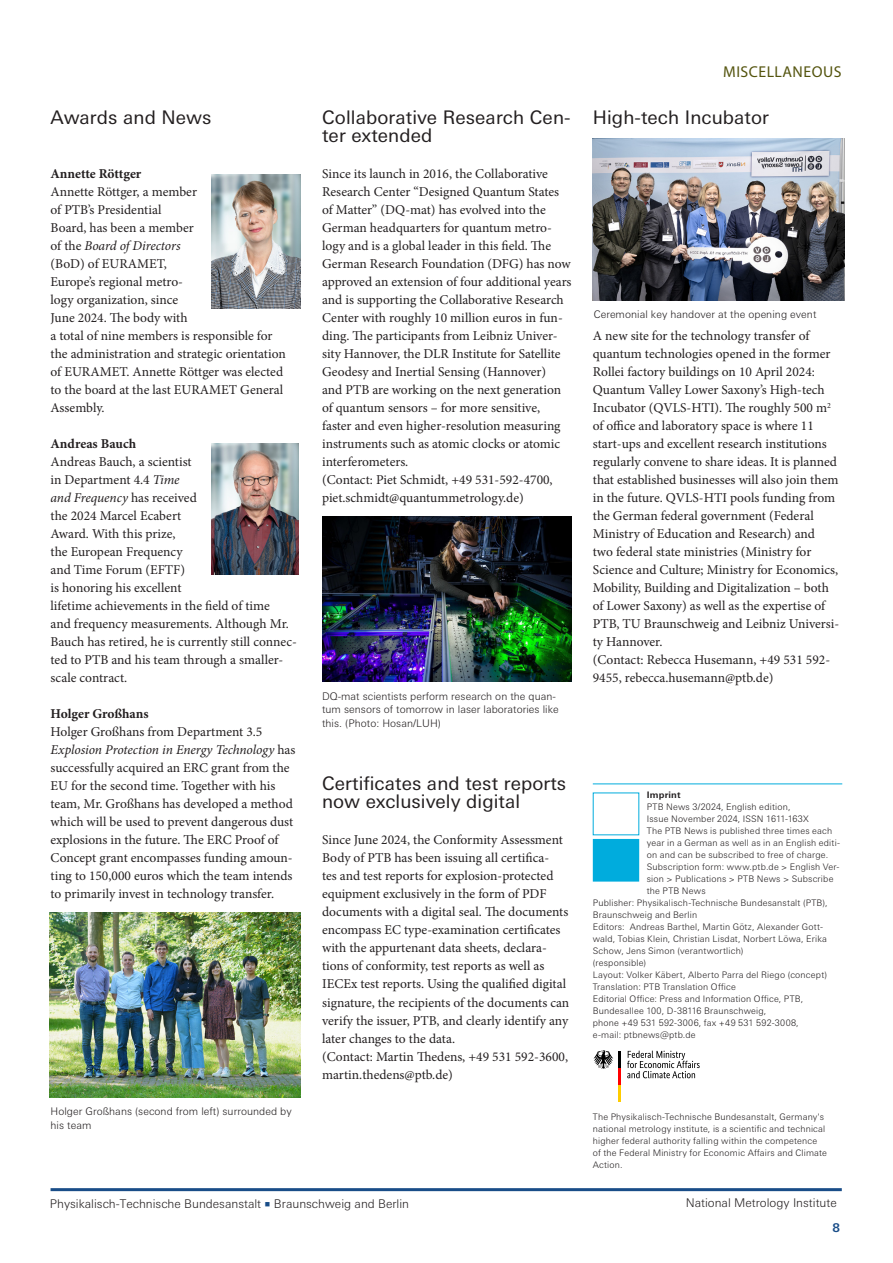
<style>
.page{position:relative;width:893px;height:1263px;background:#fff}
.page>*{position:absolute;margin:0;border:0;box-sizing:border-box;transform-origin:0 0}
.Verschiedenes-Überschrift-PTBnews{font:18.75px/18px "Univers Next W1 G";letter-spacing:.005em;color:#231f20}
.t1{font:15.75px "Myriad Pro";letter-spacing:.03em;color:#54540e}
.Verschiedenes_Text-PTBnews{font:13.5px/18px "Minion Pro";color:#231f20}
.Verschiedenes-Überschrift-2-PTBnews{font:700 13.5px "Minion Pro";letter-spacing:-.005em;color:#231f20}
.t2{font:300 12px "Univers Next W1 G";color:#231f20}
.t3{font:700 12px "Univers Next W1 G";color:#194d88}
.t4{font:300 10.5px/13.5px "Univers Next W1 G";letter-spacing:.005em;color:#231f20}
.t5{font:300 9px/12px "Univers Next W1 G";letter-spacing:.02em;color:#231f20}
.t6{font:700 9px "Univers Next W1 G";letter-spacing:.02em;color:#231f20}
.s1{font-style:italic}
.s2{font-family:"Minion Pro";font-weight:400;font-size:15px;color:#194d88}
</style>
<div class="page">
<img style="left:211px;top:174px;width:89px;height:134px">
<img style="left:211px;top:444px;width:87px;height:131px">
<img style="left:50px;top:912px;width:251px;height:186px">
<img style="left:322px;top:516px;width:249px;height:165px">
<img style="left:593px;top:139px;width:251px;height:162px">
<hr style="left:593px;top:784px;width:249px;height:1px;background:#00acdd">
<div style="left:593px;top:839px;width:46px;height:42px;background:#00acdd"></div>
<svg style="left:592px;top:792px;width:48px;height:43px"></svg>
<svg style="left:627px;top:1050px;width:73px;height:28px"></svg>
<svg style="left:593px;top:1050px;width:20px;height:19px"></svg>
<hr style="left:618px;top:1051px;width:3px;height:17px;background:#000">
<hr style="left:618px;top:1068px;width:3px;height:17px;background:#f00">
<hr style="left:618px;top:1085px;width:3px;height:17px;background:#fc0">
<hr style="left:51px;top:1188px;width:791px;height:3px;background:#194d88">
<h1 class="Verschiedenes-Überschrift-PTBnews" style="left:51px;top:109px;width:162px">Awards and News</h1>
<p class="Verschiedenes-Überschrift-2-PTBnews" style="left:51px;top:165px;width:92px">Annette Röttger</p>
<p class="Verschiedenes_Text-PTBnews" style="left:51px;top:183px;width:237px">Annette Röttger, a member<br>of PTB’s Presidential<br>Board, has been a member<br>of the <span class="s1">Board of Directors<br></span>(BoD) of EURAMET,<br>Europe’s regional metro-<br>logy organization, since<br>June 2024. The body with<br>a total of nine members is responsible for the administration and strategic orientation of EURAMET. Annette Röttger was elected to the board at the last EURAMET General<br>Assembly.</p>
<p class="Verschiedenes-Überschrift-2-PTBnews" style="left:51px;top:435px;width:87px">Andreas Bauch</p>
<p class="Verschiedenes_Text-PTBnews" style="left:51px;top:453px;width:248px">Andreas Bauch, a scientist<br>in Department 4.4 <span class="s1">Time<br>and Frequency</span> has received<br>the 2024 Marcel Ecabert<br>Award. With this prize,<br>the European Frequency<br>and Time Forum (EFTF)<br>is honoring his excellent<br>lifetime achievements in the field of time<br>and frequency measurements. Although Mr.<br>Bauch has retired, he is currently still connec&shy;ted to PTB and his team through a smaller&shy;scale contract.</p>
<p class="Verschiedenes-Überschrift-2-PTBnews" style="left:51px;top:705px;width:100px">Holger Großhans</p>
<p class="Verschiedenes_Text-PTBnews" style="left:51px;top:723px;width:246px">Holger Großhans from Department 3.5<br><span class="s1">Explosion Protection in Energy Technology</span> has successfully acquired an ERC grant from the EU for the second time. Together with his team, Mr. Großhans has developed a method which will be used to prevent dangerous dust explosions in the future. The ERC Proof of Concept grant encompasses funding amoun&shy;ting to 150,000 euros which the team intends to primarily invest in technology transfer.</p>
<p class="t4" style="left:51px;top:1104px;width:243px">Holger Großhans (second from left) surrounded by his team</p>
<h1 class="Verschiedenes-Überschrift-PTBnews" style="left:322px;top:109px;width:250px">Collaborative Research Cen&shy;ter extended</h1>
<p class="Verschiedenes_Text-PTBnews" style="left:322px;top:165px;width:251px">Since its launch in 2016, the Collaborative Research Center “Designed Quantum States of Matter” (DQ-mat) has evolved into the German headquarters for quantum metro&shy;logy and is a global leader in this field. The German Research Foundation (DFG) has now approved an extension of four additional years and is supporting the Collaborative Research Center with roughly 10 million euros in fun&shy;ding. The participants from Leibniz Univer&shy;sity Hannover, the DLR Institute for Satellite Geodesy and Inertial Sensing (Hannover)<br>and PTB are working on the next generation of quantum sensors – for more sensitive, faster and even higher-resolution measuring instruments such as atomic clocks or atomic interferometers.</p>
<p class="Verschiedenes_Text-PTBnews" style="left:322px;top:471px;width:232px">(Contact: Piet Schmidt, +49 531-592-4700, piet.schmidt@quantummetrology.de)</p>
<p class="t4" style="left:322px;top:689px;width:238px">DQ-mat scientists perform research on the quan&shy;tum sensors of tomorrow in laser laboratories like this. (Photo: Hosan/LUH)</p>
<h1 class="Verschiedenes-Überschrift-PTBnews" style="left:322px;top:775px;width:246px">Certificates and test reports now exclusively digital</h1>
<p class="Verschiedenes_Text-PTBnews" style="left:322px;top:831px;width:249px">Since June 2024, the Conformity Assessment Body of PTB has been issuing all certifica-<br>tes and test reports for explosion-protected equipment exclusively in the form of PDF documents with a digital seal. The documents encompass EC type-examination certificates with the appurtenant data sheets, declara&shy;tions of conformity, test reports as well as IECEx test reports. Using the qualified digital signature, the recipients of the documents can verify the issuer, PTB, and clearly identify any later changes to the data.</p>
<p class="Verschiedenes_Text-PTBnews" style="left:322px;top:1047px;width:247px">(Contact: Martin Thedens, +49 531 592-3600, martin.thedens@ptb.de)</p>
<p class="t1" style="left:723px;top:62px;width:120px">MISCELLANEOUS</p>
<h1 class="Verschiedenes-Überschrift-PTBnews" style="left:593px;top:109px;width:178px">High-tech Incubator</h1>
<p class="t4" style="left:594px;top:308px;width:224px">Ceremonial key handover at the opening event</p>
<p class="Verschiedenes_Text-PTBnews" style="left:593px;top:327px;width:248px">A new site for the technology transfer of quantum technologies opened in the former Rollei factory buildings on 10 April 2024:<br>Quantum Valley Lower Saxony’s High-tech Incubator (QVLS-HTI). The roughly 500 m<sup>2 </sup>of office and laboratory space is where 11 start-ups and excellent research institutions regularly convene to share ideas. It is planned that established businesses will also join them in the future. QVLS-HTI pools funding from the German federal government (Federal Ministry of Education and Research) and<br>two federal state ministries (Ministry for Science and Culture; Ministry for Economics, Mobility, Building and Digitalization – both of Lower Saxony) as well as the expertise of PTB, TU Braunschweig and Leibniz Universi&shy;ty Hannover.</p>
<p class="Verschiedenes_Text-PTBnews" style="left:593px;top:651px;width:239px">(Contact: Rebecca Husemann, +49 531 592-<br>9455, rebecca.husemann@ptb.de)</p>
<p class="t6" style="left:647px;top:790px;width:35px">Imprint</p>
<p class="t5" style="left:647px;top:801px;width:145px">PTB News 3/2024, English edition,</p>
<p class="t5" style="left:647px;top:813px;width:164px">Issue November 2024, ISSN 1611-163X</p>
<p class="t5" style="left:647px;top:825px;width:187px">The PTB News is published three times each</p>
<p class="t5" style="left:647px;top:837px;width:195px">year in a German as well as in an English editi-</p>
<p class="t5" style="left:647px;top:849px;width:183px">on and can be subscribed to free of charge.</p>
<p class="t5" style="left:647px;top:861px;width:194px">Subscription form: www.ptb.de &gt; English Ver-</p>
<p class="t5" style="left:647px;top:873px;width:188px">sion &gt; Publications &gt; PTB News &gt; Subscribe</p>
<p class="t5" style="left:647px;top:885px;width:60px">the PTB News</p>
<p class="t5" style="left:593px;top:897px;width:236px">Publisher: Physikalisch-Technische Bundesanstalt (PTB),</p>
<p class="t5" style="left:593px;top:909px;width:106px">Braunschweig and Berlin</p>
<p class="t5" style="left:593px;top:921px;width:232px">Editors: Andreas Barthel, Martin Götz, Alexander Gott-</p>
<p class="t5" style="left:593px;top:933px;width:236px">wald, Tobias Klein, Christian Lisdat, Norbert Löwa, Erika</p>
<p class="t5" style="left:593px;top:945px;width:152px">Schow, Jens Simon (verantwortlich)</p>
<p class="t5" style="left:593px;top:957px;width:55px">(responsible)</p>
<p class="t5" style="left:593px;top:969px;width:236px">Layout: Volker Käbert, Alberto Parra del Riego (concept)</p>
<p class="t5" style="left:593px;top:981px;width:145px">Translation: PTB Translation Office</p>
<p class="t5" style="left:593px;top:993px;width:212px">Editorial Office: Press and Information Office, PTB,</p>
<p class="t5" style="left:593px;top:1005px;width:175px">Bundesallee 100, D-38116 Braunschweig,</p>
<p class="t5" style="left:593px;top:1017px;width:207px">phone +49 531 592-3006, fax +49 531 592-3008,</p>
<p class="t5" style="left:593px;top:1029px;width:104px">e-mail: ptbnews@ptb.de</p>
<p class="t5" style="left:593px;top:1110px;width:236px">The Physikalisch-Technische Bundesanstalt, Germany's national metrology institute, is a scientific and technical higher federal authority falling within the competence of the Federal Ministry for Economic Affairs and Climate Action.</p>
<p class="t2" style="left:50px;top:1196px;width:361px">Physikalisch-Technische Bundesanstalt <span class="s2">■</span> Braunschweig and Berlin</p>
<p class="t2" style="left:686px;top:1195px;width:153px">National Metrology Institute</p>
<p class="t3" style="left:833px;top:1220px;width:9px">8</p>
</div>
